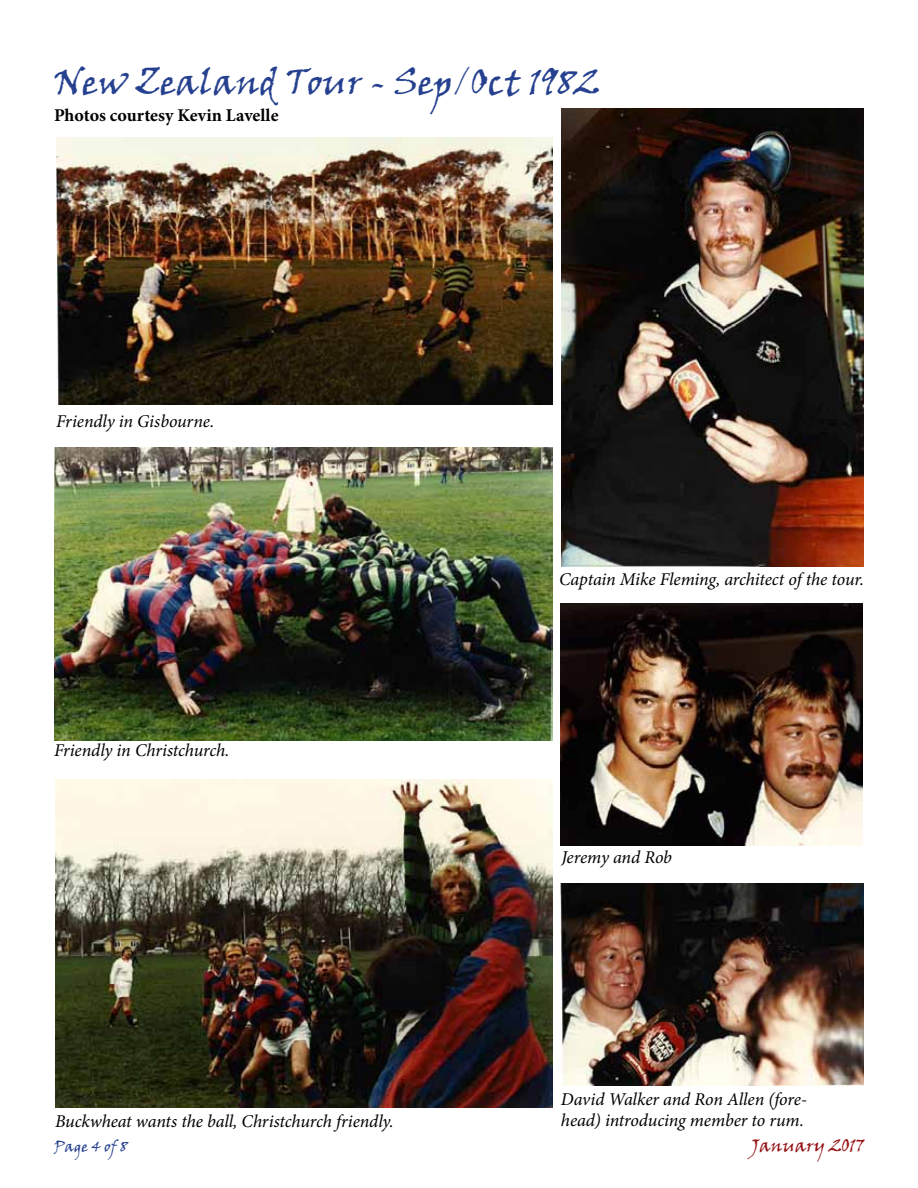
<style>
.page{position:relative;width:918px;height:1188px;background:#fff}
.page>*{position:absolute;margin:0;border:0;box-sizing:border-box;transform-origin:0 0}
.t1{font:36px "Viner Hand ITC";color:#25408f}
.t2{font:italic 18px/21.6px "Minion Pro";letter-spacing:-.01em;color:#000}
.t3{font:700 18px "Minion Pro";color:#000}
.t4{font:18px "Viner Hand ITC";color:#951316}
.t5{font:15px "Viner Hand ITC";color:#25408f}
</style>
<div class="page">
<img style="left:54px;top:448px;width:499px;height:293px">
<img style="left:561px;top:603px;width:301px;height:243px">
<img style="left:561px;top:884px;width:303px;height:202px">
<img style="left:561px;top:108px;width:303px;height:459px">
<img style="left:55px;top:779px;width:498px;height:329px">
<img style="left:56px;top:137px;width:497px;height:268px">
<h1 class="t1" style="left:54px;top:59px;width:548px">New Zealand Tour - Sep/Oct 1982</h1>
<p class="t3" style="left:54px;top:103px;width:226px">Photos courtesy Kevin Lavelle</p>
<p class="t2" style="left:56px;top:410px;width:160px">Friendly in Gisbourne.</p>
<p class="t2" style="left:54px;top:740px;width:177px">Friendly in Christchurch.</p>
<p class="t2" style="left:55px;top:1110px;width:340px">Buckwheat wants the ball, Christchurch friendly.</p>
<p class="t2" style="left:559px;top:568px;width:306px">Captain Mike Fleming, architect of the tour.</p>
<p class="t2" style="left:561px;top:847px;width:112px">Jeremy and Rob</p>
<p class="t2" style="left:561px;top:1088px;width:248px">David Walker and Ron Allen (fore&shy;head) introducing member to rum.</p>
<p class="t5" style="left:54px;top:1137px;width:75px">Page 4 of 8</p>
<p class="t4" style="left:751px;top:1134px;width:115px">January 2017</p>
</div>
